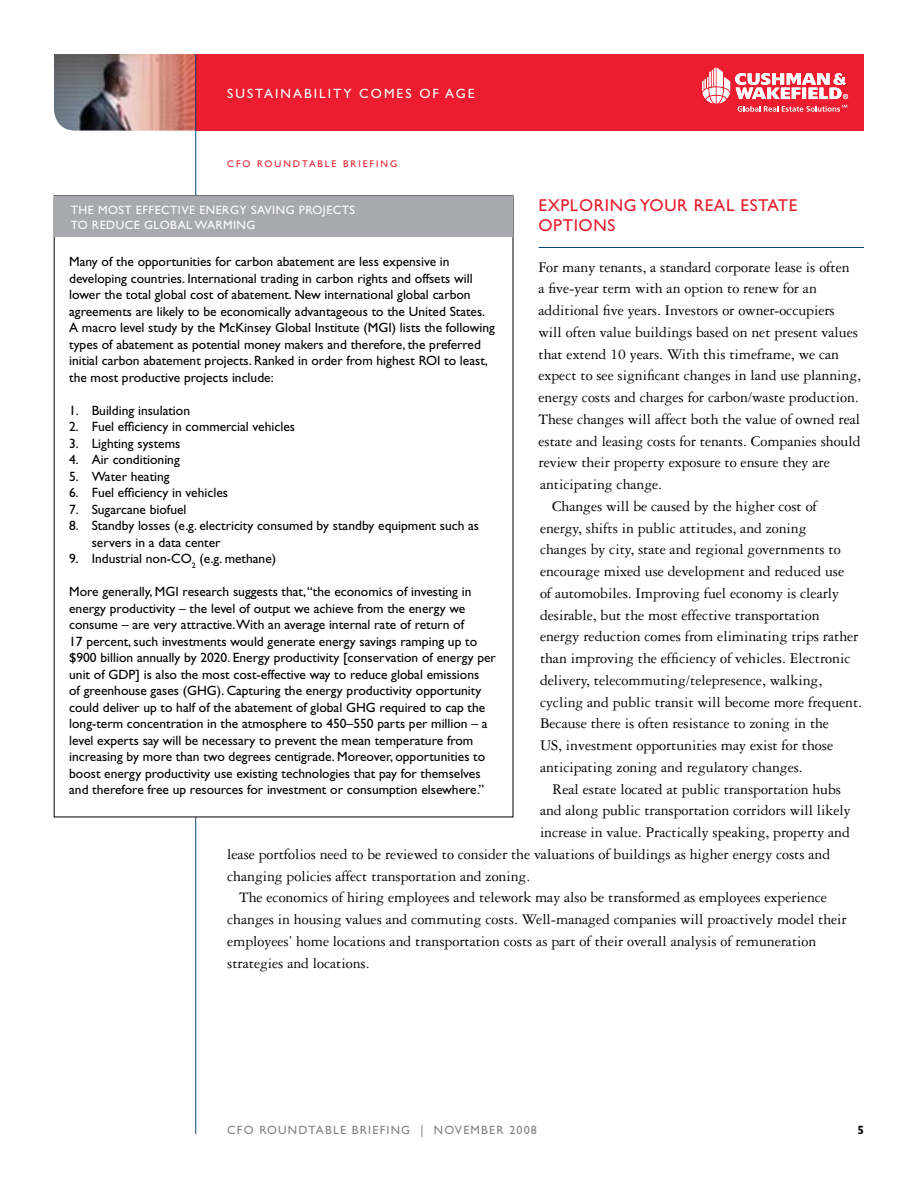
<style>
.page{position:relative;width:918px;height:1188px;background:#fff}
.page>*{position:absolute;margin:0;border:0;box-sizing:border-box;transform-origin:0 0}
.Titles{font:17.25px "Gill Sans";letter-spacing:.035em;color:#ea1d2e}
.Pull_quotes{font:15.75px/21.8px "Garamond Three";letter-spacing:-.005em;color:#000}
.Sidebars{font:13.5px/16.5px "Gill Sans";color:#000}
.t1{font:13.5px "Gill Sans";color:#fff}
.Chart_titles{font:12.15px "Gill Sans";color:#fff}
.t2{font:12px "Gill Sans";letter-spacing:.1em;color:#808285}
.t3{font:700 12px "Gill Sans";color:#000}
.t4{font:9.75px "Gill Sans";letter-spacing:.2em;color:#ed1c2e}
</style>
<div class="page">
<img style="left:54px;top:54px;width:141px;height:76px">
<div style="left:196px;top:54px;width:668px;height:76px;background:#ed1c2e"></div>
<svg style="left:702px;top:68px;width:146px;height:44px"></svg>
<hr style="left:195px;top:54px;width:1px;height:1080px;background:#004677">
<hr style="left:538px;top:247px;width:326px;height:1px;background:#004677">
<div style="left:54px;top:196px;width:459px;height:621px;background:#fff"></div>
<div style="left:54px;top:196px;width:459px;height:40px;background:#a7a9ac"></div>
<p class="t1" style="left:227px;top:86px;width:19px">Sustainability</p>
<p class="t1" style="left:359px;top:86px;width:23px">Comes</p>
<p class="t1" style="left:419px;top:86px;width:47px">of Age</p>
<p class="t4" style="left:227px;top:158px;width:172px">CFO ROUNDTABLE BRIEFING</p>
<p class="Titles" style="left:538px;top:195px;width:44px">exploring</p>
<p class="Titles" style="left:640px;top:195px;width:13px">your</p>
<p class="Titles" style="left:694px;top:195px;width:11px">real</p>
<p class="Titles" style="left:740px;top:195px;width:11px">estate</p>
<p class="Titles" style="left:538px;top:215px;width:36px">options</p>
<p class="Pull_quotes" style="left:538px;top:256px;width:324px">For many tenants, a standard corporate lease is often<br>a five-year term with an option to renew for an additional five years. Investors or owner-occupiers will often value buildings based on net present values that extend 10 years. With this timeframe, we can expect to see significant changes in land use planning, energy costs and charges for carbon/waste production.<br>These changes will affect both the value of owned real estate and leasing costs for tenants. Companies should review their property exposure to ensure they are anticipating change.</p>
<p class="Pull_quotes" style="left:540px;top:495px;width:324px;text-indent:12px">Changes will be caused by the higher cost of energy, shifts in public attitudes, and zoning<br>changes by city, state and regional governments to encourage mixed use development and reduced use<br>of automobiles. Improving fuel economy is clearly desirable, but the most effective transportation energy reduction comes from eliminating trips rather than improving the efficiency of vehicles. Electronic delivery, telecommuting/telepresence, walking, cycling and public transit will become more frequent.<br>Because there is often resistance to zoning in the<br>US, investment opportunities may exist for those anticipating zoning and regulatory changes.</p>
<p class="Pull_quotes" style="left:552px;top:778px;width:291px">Real estate located at public transportation hubs</p>
<p class="Pull_quotes" style="left:540px;top:799px;width:312px">and along public transportation corridors will likely</p>
<p class="Pull_quotes" style="left:540px;top:821px;width:311px">increase in value. Practically speaking, property and</p>
<p class="Pull_quotes" style="left:227px;top:843px;width:605px">lease portfolios need to be reviewed to consider the valuations of buildings as higher energy costs and</p>
<p class="Pull_quotes" style="left:227px;top:865px;width:305px">changing policies affect transportation and zoning.</p>
<p class="Pull_quotes" style="left:227px;top:886px;width:621px;text-indent:12px">The economics of hiring employees and telework may also be transformed as employees experience changes in housing values and commuting costs. Well-managed companies will proactively model their employees’ home locations and transportation costs as part of their overall analysis of remuneration strategies and locations.</p>
<p class="Chart_titles" style="left:71px;top:203px;width:37px">the most</p>
<p class="Chart_titles" style="left:136px;top:203px;width:8px">effective</p>
<p class="Chart_titles" style="left:199px;top:203px;width:9px">energy</p>
<p class="Chart_titles" style="left:251px;top:203px;width:9px">saving</p>
<p class="Chart_titles" style="left:299px;top:203px;width:15px">projects</p>
<p class="Chart_titles" style="left:71px;top:218px;width:30px">to reduce</p>
<p class="Chart_titles" style="left:144px;top:218px;width:9px">global</p>
<p class="Chart_titles" style="left:195px;top:218px;width:10px">warming</p>
<p class="Sidebars" style="left:69px;top:253px;width:427px">Many of the opportunities for carbon abatement are less expensive in developing countries. International trading in carbon rights and offsets will lower the total global cost of abatement. New international global carbon agreements are likely to be economically advantageous to the United States.<br>A macro level study by the McKinsey Global Institute (MGI) lists the following types of abatement as potential money makers and therefore, the preferred initial carbon abatement projects. Ranked in order from highest ROI to least, the most productive projects include:</p>
<p class="Sidebars" style="left:69px;top:402px;width:122px">1. Building insulation</p>
<p class="Sidebars" style="left:69px;top:418px;width:227px">2. Fuel efficiency in commercial vehicles</p>
<p class="Sidebars" style="left:69px;top:435px;width:113px">3. Lighting systems</p>
<p class="Sidebars" style="left:69px;top:451px;width:112px">4. Air conditioning</p>
<p class="Sidebars" style="left:69px;top:468px;width:102px">5. Water heating</p>
<p class="Sidebars" style="left:69px;top:484px;width:160px">6. Fuel efficiency in vehicles</p>
<p class="Sidebars" style="left:69px;top:501px;width:119px">7. Sugarcane biofuel</p>
<p class="Sidebars" style="left:92px;top:517px;width:389px;text-indent:-22px">8. Standby losses (e.g. electricity consumed by standby equipment such as servers in a data center</p>
<p class="Sidebars" style="left:69px;top:550px;width:209px">9. Industrial non-CO<sub>2</sub> (e.g. methane)</p>
<p class="Sidebars" style="left:69px;top:583px;width:428px">More generally, MGI research suggests that, “the economics of investing in energy productivity – the level of output we achieve from the energy we consume – are very attractive.With an average internal rate of return of<br>17 percent, such investments would generate energy savings ramping up to $900 billion annually by 2020. Energy productivity [conservation of energy per unit of GDP] is also the most cost-effective way to reduce global emissions<br>of greenhouse gases (GHG). Capturing the energy productivity opportunity could deliver up to half of the abatement of global GHG required to cap the long-term concentration in the atmosphere to 450–550 parts per million – a level experts say will be necessary to prevent the mean temperature from increasing by more than two degrees centigrade. Moreover, opportunities to boost energy productivity use existing technologies that pay for themselves and therefore free up resources for investment or consumption elsewhere.”</p>
<p class="t2" style="left:227px;top:1123px;width:311px">CFO ROUNDTABLE BRIEFING | NOVEMBER 2008</p>
<p class="t3" style="left:857px;top:1123px;width:8px">5</p>
</div>
